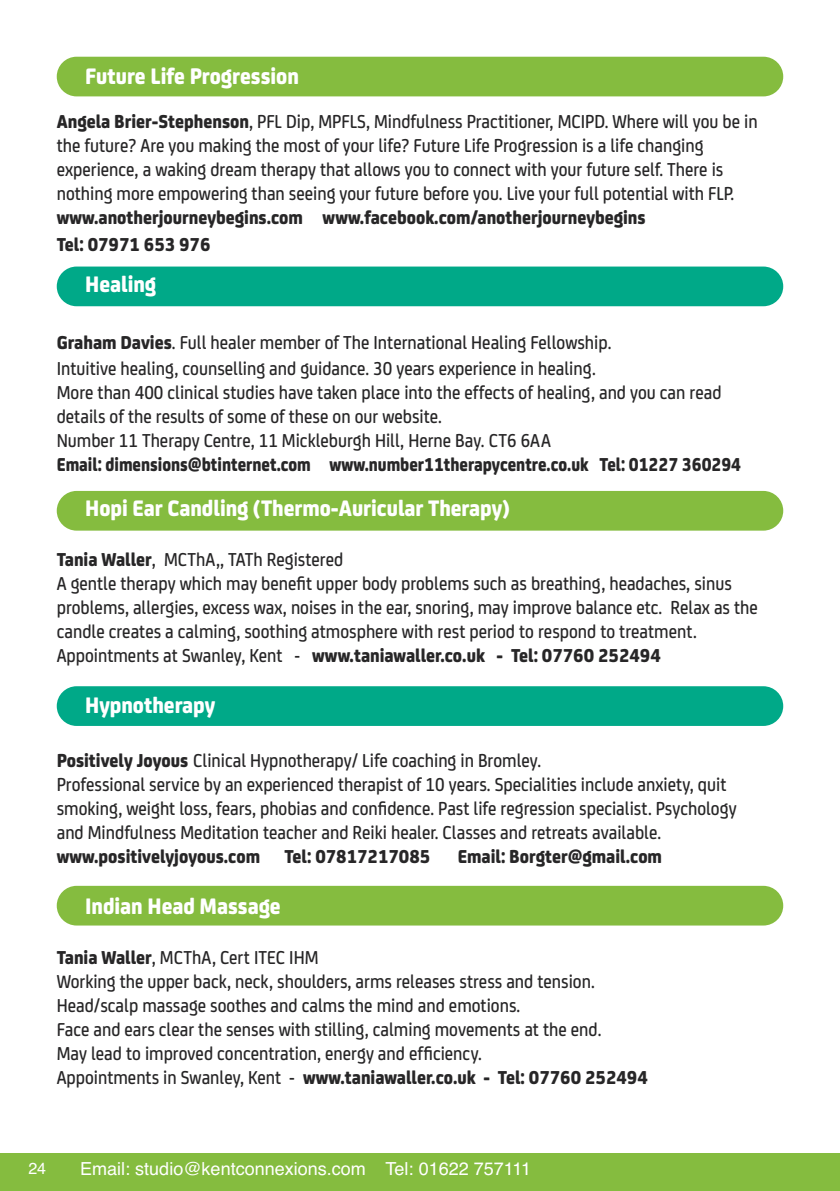
<style>
.page{position:relative;width:840px;height:1191px;background:#fff}
.page>*{position:absolute;margin:0;border:0;box-sizing:border-box;transform-origin:0 0}
.t1{font:800 24px "FS Joey";color:#fff;scale:.9 1}
.t2{font:500 20px/24px "FS Joey";color:#272627;scale:.9 1}
.t3{font:800 20px/27px "FS Joey";color:#272627;scale:.9 1}
.t4{font:800 20px "FS Joey";color:#272627;scale:.85 1}
.t5{font:18px "Helvetica";color:#fff}
.t6{font:16px "Helvetica";color:#fff}
.s1{font-weight:800}
</style>
<div class="page">
<div style="left:57px;top:266px;width:725px;height:40px;background:#00a988;border-radius:20px"></div>
<div style="left:57px;top:57px;width:725px;height:39px;background:#85bc3f;border-radius:20px"></div>
<div style="left:57px;top:491px;width:725px;height:39px;background:#85bc3f;border-radius:20px"></div>
<div style="left:57px;top:686px;width:725px;height:40px;background:#00a988;border-radius:20px"></div>
<div style="left:57px;top:886px;width:725px;height:39px;background:#85bc3f;border-radius:20px"></div>
<div style="left:0;top:1152px;width:839px;height:39px;background:#85bc3f"></div>
<p class="t1" style="left:85px;top:68px;width:239px">Future Life Progression</p>
<p class="t2" style="left:57px;top:111px;width:779px"><span class="s1">Angela Brier-Stephenson</span>, PFL Dip, MPFLS, Mindfulness Practitioner, MCIPD. Where will you be in the future? Are you making the most of your life? Future Life Progression is a life changing experience, a waking dream therapy that allows you to connect with your future self. There is nothing more empowering than seeing your future before you. Live your full potential with FLP.</p>
<p class="t3" style="left:57px;top:206px;width:655px">www.anotherjourneybegins.com www.facebook.com/anotherjourneybegins<br>Tel: 07971 653 976</p>
<p class="t1" style="left:85px;top:276px;width:80px">Healing</p>
<p class="t2" style="left:57px;top:332px;width:739px"><span class="s1">Graham Davies</span>. Full healer member of The International Healing Fellowship.<br>Intuitive healing, counselling and guidance. 30 years experience in healing.<br>More than 400 clinical studies have taken place into the effects of healing, and you can read details of the results of some of these on our website.<br>Number 11 Therapy Centre, 11 Mickleburgh Hill, Herne Bay. CT6 6AA</p>
<p class="t4" style="left:57px;top:458px;width:806px">Email: dimensions@btinternet.com www.number11therapycentre.co.uk Tel: 01227 360294</p>
<p class="t1" style="left:85px;top:500px;width:473px">Hopi Ear Candling (Thermo-Auricular Therapy)</p>
<p class="t2" style="left:57px;top:549px;width:780px"><span class="s1">Tania Waller</span>, MCThA,, TATh Registered<br>A gentle therapy which may benefit upper body problems such as breathing, headaches, sinus problems, allergies, excess wax, noises in the ear, snoring, may improve balance etc. Relax as the candle creates a calming, soothing atmosphere with rest period to respond to treatment.<br>Appointments at Swanley, Kent - <span class="s1">www.taniawaller.co.uk - Tel: 07760 252494</span></p>
<p class="t1" style="left:85px;top:697px;width:146px">Hypnotherapy</p>
<p class="t2" style="left:57px;top:750px;width:756px"><span class="s1">Positively Joyous</span> Clinical Hypnotherapy/ Life coaching in Bromley.<br>Professional service by an experienced therapist of 10 years. Specialities include anxiety, quit smoking, weight loss, fears, phobias and confidence. Past life regression specialist. Psychology and Mindfulness Meditation teacher and Reiki healer. Classes and retreats available.</p>
<p class="t3" style="left:57px;top:845px;width:416px">www.positivelyjoyous.com Tel: 07817217085</p>
<p class="t3" style="left:457px;top:845px;width:228px">Email: Borgter@gmail.com</p>
<p class="t1" style="left:85px;top:899px;width:219px">Indian Head Massage</p>
<p class="t2" style="left:57px;top:947px;width:657px"><span class="s1">Tania Waller</span>, MCThA, Cert ITEC IHM<br>Working the upper back, neck, shoulders, arms releases stress and tension.<br>Head/scalp massage soothes and calms the mind and emotions.<br>Face and ears clear the senses with stilling, calming movements at the end.<br>May lead to improved concentration, energy and efficiency.<br>Appointments in Swanley, Kent - <span class="s1">www.taniawaller.co.uk - Tel: 07760 252494</span></p>
<p class="t6" style="left:28px;top:1159px;width:19px">24</p>
<p class="t5" style="left:80px;top:1158px;width:452px">Email: studio@kentconnexions.com Tel: 01622 757111</p>
</div>
